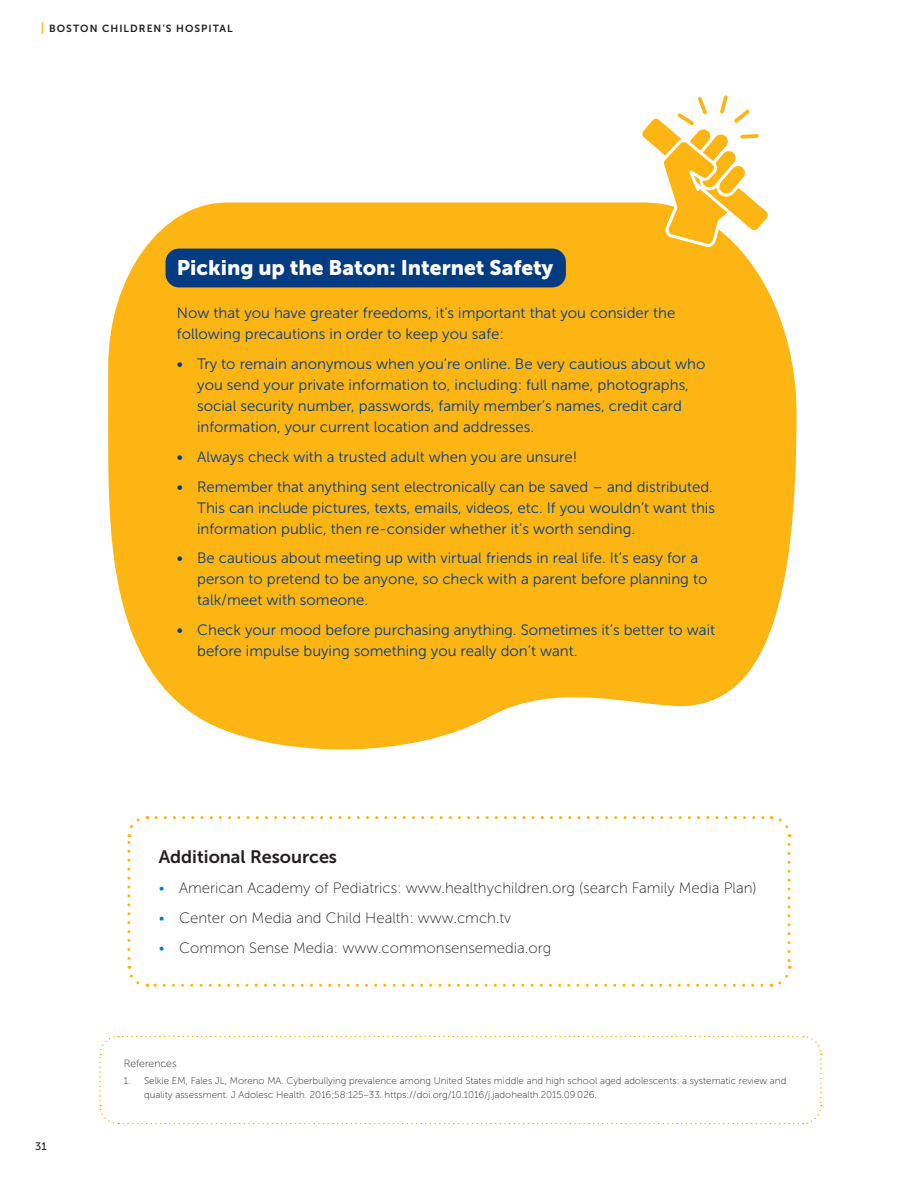
<style>
.page{position:relative;width:918px;height:1188px;background:#fff}
.page>*{position:absolute;margin:0;border:0;box-sizing:border-box;transform-origin:0 0}
.t1{font:21px "Museo Sans 900";color:#fff}
.t2{font:18px "Museo Sans 700";color:#231f20}
.t3{font:15px/21px "Museo Sans 300";color:#043c84}
.t4{font:15px "Museo Sans 100";color:#231f20}
.t5{font:10.8px "Museo Sans 500";color:#231f20}
.t6{font:10.5px "Museo Sans 100";color:#231f20}
.t7{font:10.35px "Museo Sans 700";letter-spacing:.1em;color:#231f20}
.t8{font:9.75px/13.5px "Museo Sans 100";color:#231f20}
.s1{font-size:12px;color:#fdb514}
.s2{font-family:"Museo Sans 500"}
.s3{color:#097ebb}
</style>
<div class="page">
<svg style="left:108px;top:203px;width:689px;height:547px;background:#fcbd2e"></svg>
<svg style="left:636px;top:95px;width:138px;height:153px"></svg>
<svg style="left:127px;top:816px;width:21px;height:142px"></svg>
<svg style="left:156px;top:816px;width:636px;height:21px"></svg>
<svg style="left:771px;top:844px;width:20px;height:143px"></svg>
<svg style="left:127px;top:966px;width:635px;height:21px"></svg>
<div style="left:166px;top:249px;width:400px;height:38px;background:#043c84;border-radius:14px"></div>
<svg style="left:99px;top:1035px;width:723px;height:90px"></svg>
<p class="t7" style="left:41px;top:22px;width:193px"><span class="s1">|</span> BOSTON CHILDREN’S HOSPITAL</p>
<p class="t1" style="left:177px;top:256px;width:378px">Picking up the Baton: Internet Safety</p>
<p class="t3" style="left:177px;top:302px;width:500px">Now that you have greater freedoms, it’s important that you consider the following precautions in order to keep you safe:</p>
<p class="t3" style="left:197px;top:353px;width:510px;text-indent:-20px"><span class="s2">•</span> Try to remain anonymous when you’re online. Be very cautious about who you send your private information to, including: full name, photographs, social security number, passwords, family member’s names, credit card information, your current location and addresses.</p>
<p class="t3" style="left:177px;top:446px;width:402px"><span class="s2">•</span> Always check with a trusted adult when you are unsure!</p>
<p class="t3" style="left:197px;top:476px;width:519px;text-indent:-20px"><span class="s2">•</span> Remember that anything sent electronically can be saved – and distributed.<br>This can include pictures, texts, emails, videos, etc. If you wouldn’t want this information public, then re-consider whether it’s worth sending.</p>
<p class="t3" style="left:197px;top:548px;width:512px;text-indent:-20px"><span class="s2">•</span> Be cautious about meeting up with virtual friends in real life. It’s easy for a person to pretend to be anyone, so check with a parent before planning to talk/meet with someone.</p>
<p class="t3" style="left:197px;top:620px;width:520px;text-indent:-20px"><span class="s2">•</span> Check your mood before purchasing anything. Sometimes it’s better to wait before impulse buying something you really don’t want.</p>
<p class="t2" style="left:159px;top:847px;width:180px">Additional Resources</p>
<p class="t4" style="left:159px;top:880px;width:599px"><span class="s3">•</span> American Academy of Pediatrics: www.healthychildren.org (search Family Media Plan)</p>
<p class="t4" style="left:159px;top:910px;width:354px"><span class="s3">•</span> Center on Media and Child Health: www.cmch.tv</p>
<p class="t4" style="left:159px;top:940px;width:394px"><span class="s3">•</span> Common Sense Media: www.commonsensemedia.org</p>
<p class="t5" style="left:35px;top:1141px;width:13px">31</p>
<p class="t6" style="left:124px;top:1058px;width:54px">References</p>
<p class="t8" style="left:144px;top:1074px;width:644px;text-indent:-20px">1. Selkie EM, Fales JL, Moreno MA. Cyberbullying prevalence among United States middle and high school aged adolescents: a systematic review and quality assessment. J Adolesc Health. 2016;58:125–33. https://doi.org/10.1016/j.jadohealth.2015.09.026.</p>
</div>
